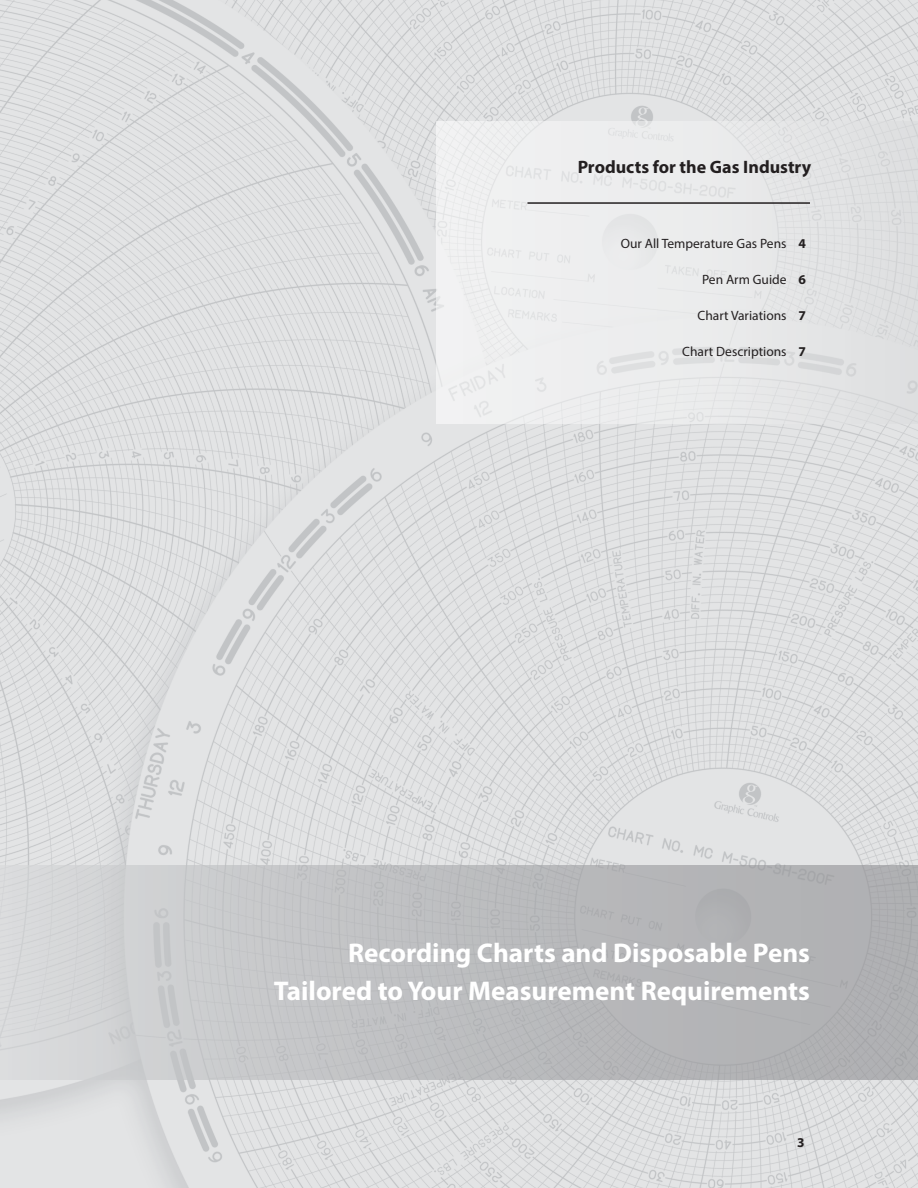
<style>
.page{position:relative;width:918px;height:1188px;background:#fff}
.page>*{position:absolute;margin:0;border:0;box-sizing:border-box;transform-origin:0 0}
.t1{font:700 27.15px/38px "Myriad Pro";color:#fff;text-align:right}
.t2{font:700 18px "Myriad Pro";color:#231f20}
.t3{font:13.5px "Myriad Pro";color:#231f20}
.t4{font:700 13.5px "Myriad Pro";color:#231f20}
.s1{font-weight:700}
</style>
<div class="page">
<img style="left:0;top:0;width:918px;height:1188px">
<div style="left:436px;top:122px;width:482px;height:301px;background:linear-gradient(to right,#f2f3f3,#dedfe0)"></div>
<hr style="left:527px;top:202px;width:283px;height:2px;background:#231f20">
<div style="left:0;top:865px;width:918px;height:215px;background:linear-gradient(to right,#d4d5d7,#a9a9ac)"></div>
<h2 class="t2" style="left:578px;top:155px;width:235px">Products for the Gas Industry</h2>
<p class="t3" style="left:621px;top:235px;width:187px">Our All Temperature Gas Pens <span class="s1">4</span></p>
<p class="t3" style="left:702px;top:271px;width:105px">Pen Arm Guide <span class="s1">6</span></p>
<p class="t3" style="left:698px;top:307px;width:110px">Chart Variations <span class="s1">7</span></p>
<p class="t3" style="left:682px;top:343px;width:125px">Chart Descriptions <span class="s1">7</span></p>
<h1 class="t1" style="left:274px;top:933px;width:538px">Recording Charts and Disposable Pens<br>Tailored to Your Measurement Requirements</h1>
<p class="t4" style="left:797px;top:1134px;width:9px">3</p>
</div>
